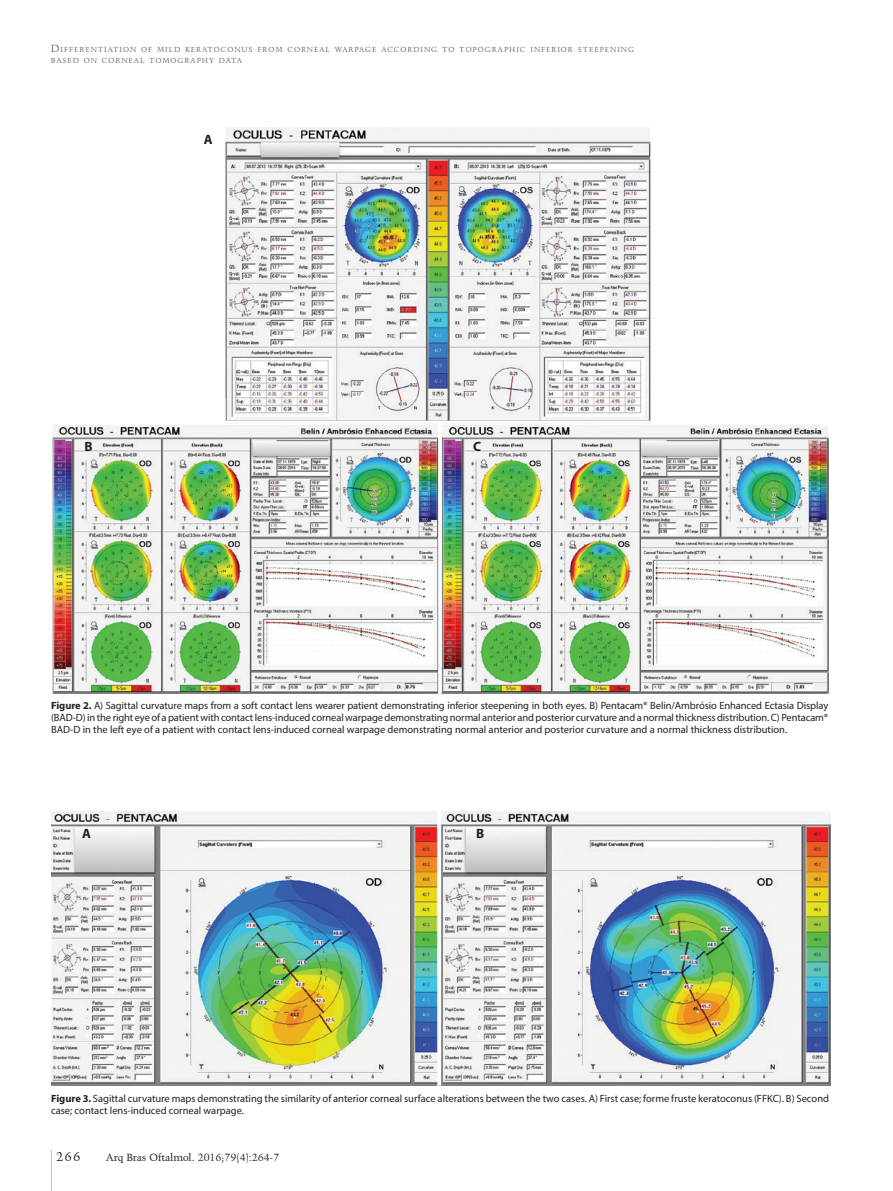
<style>
.page{position:relative;width:893px;height:1191px;background:#fff}
.page>*{position:absolute;margin:0;border:0;box-sizing:border-box;transform-origin:0 0}
.t1{font:700 13.5px "Myriad Pro";color:#231f20}
.t2{font:12.75px "Kuenstler 480 BT";color:#231f20}
.t3{font:10.5px/12px "Myriad Pro";color:#231f20;text-align:justify}
.t4{font:10.5px "Kuenstler 480 BT";color:#231f20}
.t5{font:7.35px/11.2px "Kuenstler 480 BT";letter-spacing:.13em;color:#6c6d70}
.s1{font-size:10.5px}
.s2{font-weight:700}
</style>
<div class="page">
<hr style="left:51px;top:1150px;width:1px;height:41px;background:#bcbdc0">
<img style="left:51px;top:128px;width:777px;height:565px">
<hr style="left:53px;top:421px;width:776px;height:3px;background:#fff">
<hr style="left:438px;top:422px;width:3px;height:271px;background:#fff">
<img style="left:51px;top:811px;width:779px;height:274px">
<hr style="left:438px;top:811px;width:3px;height:274px;background:#fff">
<p class="t5" style="left:51px;top:43px;width:585px"><span class="s1">D</span>IFFERENTIATION OF MILD KERATOCONUS FROM CORNEAL WARPAGE ACCORDING TO TOPOGRAPHIC INFERIOR STEEPENING<br>BASED ON CORNEAL TOMOGRAPHY DATA</p>
<p class="t1" style="left:204px;top:131px;width:10px">A</p>
<p class="t1" style="left:85px;top:437px;width:10px">B</p>
<p class="t1" style="left:473px;top:437px;width:10px">C</p>
<p class="t3" style="left:51px;top:699px;width:779px"><span class="s2">Figure 2.</span> A) Sagittal curvature maps from a soft contact lens wearer patient demonstrating inferior steepening in both eyes. B) Pentacam® Belin/Ambrósio Enhanced Ectasia Display (BAD-D) in the right eye of a patient with contact lens-induced corneal warpage demonstrating normal anterior and posterior curvature and a normal thickness distribution. C) Pentacam® BAD-D in the left eye of a patient with contact lens-induced corneal warpage demonstrating normal anterior and posterior curvature and a normal thickness distribution.</p>
<p class="t1" style="left:82px;top:825px;width:10px">A</p>
<p class="t1" style="left:476px;top:825px;width:10px">B</p>
<p class="t3" style="left:51px;top:1092px;width:780px"><span class="s2">Figure 3.</span> Sagittal curvature maps demonstrating the similarity of anterior corneal surface alterations between the two cases. A) First case; forme fruste keratoconus (FFKC). B) Second case; contact lens-induced corneal warpage.</p>
<p class="t2" style="left:56px;top:1149px;width:26px">266</p>
<p class="t4" style="left:106px;top:1151px;width:175px">Arq Bras Oftalmol. 2016;79(4):264-7</p>
</div>
